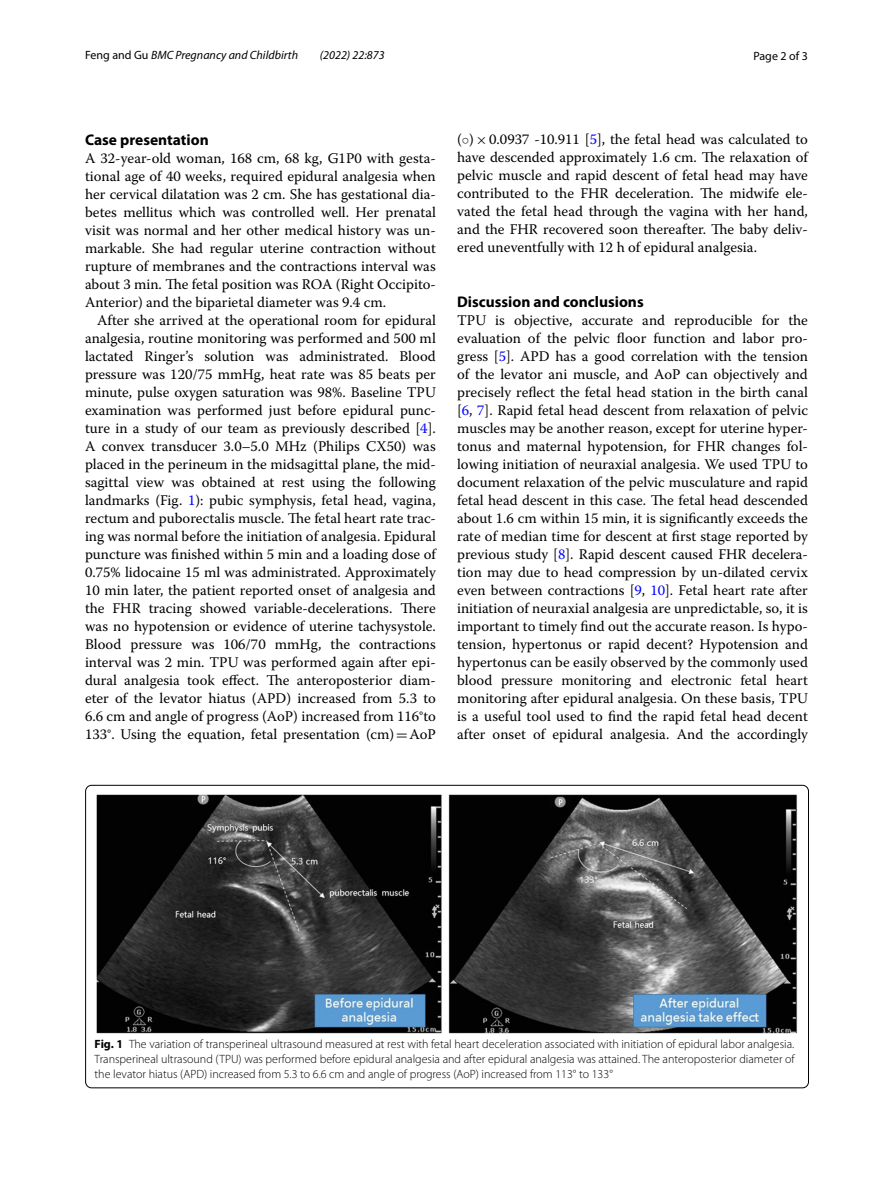
<style>
.page{position:relative;width:893px;height:1187px;background:#fff}
.page>*{position:absolute;margin:0;border:0;box-sizing:border-box;transform-origin:0 0}
.t1{font:700 15.45px "Myriad Pro";color:#000}
.t2{font:14.7px/18px "Warnock Pro";color:#000;text-align:justify}
.t3{font:300 12px/15px "Myriad Pro";color:#000;text-align:justify}
.t4{font:italic 12px "Myriad Pro";color:#000}
.t5{font:12px "Myriad Pro";color:#000}
.s1{font-style:normal}
.s2{color:#00f}
.s3{font-family:"MTSY"}
.s4{font-weight:700}
</style>
<div class="page">
<img style="left:97px;top:794px;width:700px;height:239px">
<p class="t4" style="left:85px;top:48px;width:215px"><span class="s1">Feng and Gu</span> BMC Pregnancy and Childbirth</p>
<p class="t4" style="left:320px;top:48px;width:66px">(2022) 22:873</p>
<p class="t5" style="left:753px;top:48px;width:56px">Page 2 of 3</p>
<p class="t1" style="left:85px;top:129px;width:125px">Case presentation</p>
<p class="t2" style="left:85px;top:148px;width:352px">A 32-year-old woman, 168 cm, 68 kg, G1P0 with gesta&shy;tional age of 40 weeks, required epidural analgesia when her cervical dilatation was 2 cm. She has gestational dia&shy;betes mellitus which was controlled well. Her prenatal visit was normal and her other medical history was un&shy;markable. She had regular uterine contraction without rupture of membranes and the contractions interval was about 3 min. The fetal position was ROA (Right Occipito-Anterior) and the biparietal diameter was 9.4 cm.</p>
<p class="t2" style="left:85px;top:310px;width:352px;text-indent:12px">After she arrived at the operational room for epidural analgesia, routine monitoring was performed and 500 ml lactated Ringer’s solution was administrated. Blood pressure was 120/75 mmHg, heat rate was 85 beats per minute, pulse oxygen saturation was 98%. Baseline TPU examination was performed just before epidural punc&shy;ture in a study of our team as previously described [<span class="s2">4</span>].<br>A convex transducer 3.0–5.0 MHz (Philips CX50) was placed in the perineum in the midsagittal plane, the mid&shy;sagittal view was obtained at rest using the following landmarks (Fig. <span class="s2">1</span>): pubic symphysis, fetal head, vagina, rectum and puborectalis muscle. The fetal heart rate trac&shy;ing was normal before the initiation of analgesia. Epidural puncture was finished within 5 min and a loading dose of 0.75% lidocaine 15 ml was administrated. Approximately 10 min later, the patient reported onset of analgesia and the FHR tracing showed variable-decelerations. There was no hypotension or evidence of uterine tachysystole.<br>Blood pressure was 106/70 mmHg, the contractions interval was 2 min. TPU was performed again after epi&shy;dural analgesia took effect. The anteroposterior diam&shy;eter of the levator hiatus (APD) increased from 5.3 to 6.6 cm and angle of progress (AoP) increased from 116°to 133°. Using the equation, fetal presentation (cm)<span class="s3">=</span>AoP</p>
<p class="t2" style="left:457px;top:130px;width:352px">(<span class="s3">◦</span>)<span class="s3">×</span>0.0937 -10.911 [<span class="s2">5</span>], the fetal head was calculated to have descended approximately 1.6 cm. The relaxation of pelvic muscle and rapid descent of fetal head may have contributed to the FHR deceleration. The midwife ele&shy;vated the fetal head through the vagina with her hand, and the FHR recovered soon thereafter. The baby deliv&shy;ered uneventfully with 12 h of epidural analgesia.</p>
<p class="t1" style="left:457px;top:291px;width:188px">Discussion and conclusions</p>
<p class="t2" style="left:457px;top:310px;width:352px">TPU is objective, accurate and reproducible for the evaluation of the pelvic floor function and labor pro&shy;gress [<span class="s2">5</span>]. APD has a good correlation with the tension of the levator ani muscle, and AoP can objectively and precisely reflect the fetal head station in the birth canal [<span class="s2">6</span>, <span class="s2">7</span>]. Rapid fetal head descent from relaxation of pelvic muscles may be another reason, except for uterine hyper&shy;tonus and maternal hypotension, for FHR changes fol&shy;lowing initiation of neuraxial analgesia. We used TPU to document relaxation of the pelvic musculature and rapid fetal head descent in this case. The fetal head descended about 1.6 cm within 15 min, it is significantly exceeds the rate of median time for descent at first stage reported by previous study [<span class="s2">8</span>]. Rapid descent caused FHR decelera&shy;tion may due to head compression by un-dilated cervix even between contractions [<span class="s2">9</span>, <span class="s2">10</span>]. Fetal heart rate after initiation of neuraxial analgesia are unpredictable, so, it is important to timely find out the accurate reason. Is hypo&shy;tension, hypertonus or rapid decent? Hypotension and hypertonus can be easily observed by the commonly used blood pressure monitoring and electronic fetal heart monitoring after epidural analgesia. On these basis, TPU is a useful tool used to find the rapid fetal head decent after onset of epidural analgesia. And the accordingly</p>
<p class="t3" style="left:95px;top:1037px;width:702px"><span class="s4">Fig. 1</span> The variation of transperineal ultrasound measured at rest with fetal heart deceleration associated with initiation of epidural labor analgesia.<br>Transperineal ultrasound (TPU) was performed before epidural analgesia and after epidural analgesia was attained. The anteroposterior diameter of the levator hiatus (APD) increased from 5.3 to 6.6 cm and angle of progress (AoP) increased from 113° to 133°</p>
</div>
